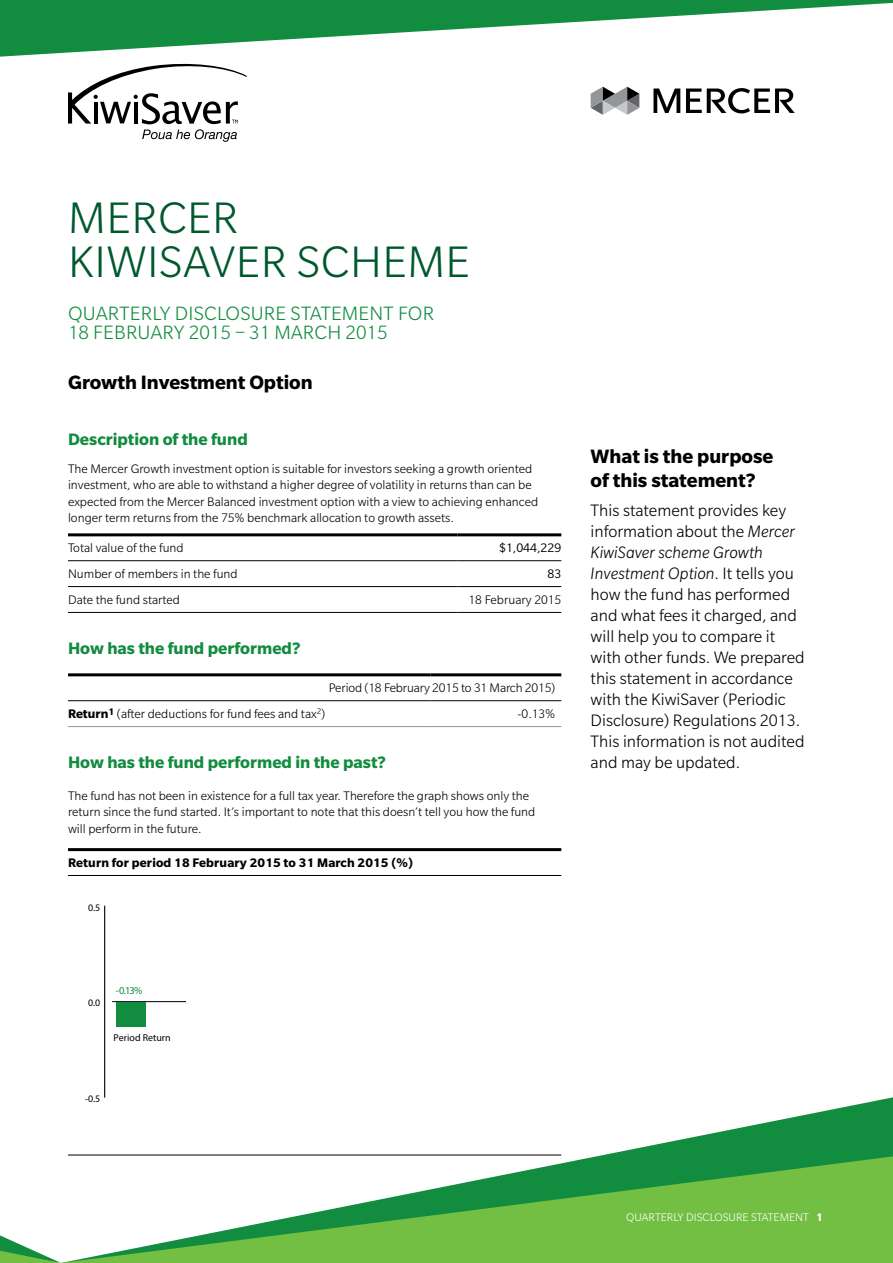
<style>
.page{position:relative;width:893px;height:1263px;background:#fff}
.page>*{position:absolute;margin:0;border:0;box-sizing:border-box;transform-origin:0 0}
.t1{font:300 48px/43.2px "Slate Pro";letter-spacing:.01em;color:#00582d}
.t2{font:300 21px/19.5px "Slate Pro";letter-spacing:.01em;color:#128c3f}
.t3{font:700 21px/24px "Slate Pro";color:#000}
.t4{font:300 18px/21px "Slate Pro";color:#000}
.t5{font:700 18px "Slate Pro";color:#128c3f}
.t6{font:300 13.5px/16.5px "Slate Pro";color:#000}
.t7{font:700 13.5px "Slate Pro";letter-spacing:.01em;color:#000}
.t8{font:13.5px "Slate Pro";color:#000}
.t9{font:300 12px "Slate Pro";color:#fff}
.t10{font:10.5px "Myriad Pro";color:#128c3f}
.t11{font:9.9px "Myriad Pro";color:#000}
.s1{font-weight:700}
.s2{font-style:italic}
</style>
<div class="page">
<svg style="left:0;top:1235px;width:61px;height:28px"></svg>
<svg style="left:591px;top:87px;width:48px;height:28px"></svg>
<svg style="left:686px;top:88px;width:109px;height:25px"></svg>
<svg style="left:653px;top:89px;width:27px;height:24px"></svg>
<svg style="left:68px;top:63px;width:179px;height:79px"></svg>
<svg style="left:68px;top:1097px;width:825px;height:59px"></svg>
<svg style="left:61px;top:1156px;width:832px;height:107px;fill:#72bf44"></svg>
<hr style="left:68px;top:533px;width:390px;height:3px;background:#000">
<hr style="left:458px;top:533px;width:103px;height:3px;background:#000">
<hr style="left:68px;top:560px;width:390px;height:1px;background:#000">
<hr style="left:458px;top:560px;width:103px;height:1px;background:#000">
<hr style="left:68px;top:586px;width:390px;height:1px;background:#000">
<hr style="left:458px;top:586px;width:103px;height:1px;background:#000">
<hr style="left:68px;top:612px;width:390px;height:1px;background:#000">
<hr style="left:458px;top:612px;width:103px;height:1px;background:#000">
<hr style="left:68px;top:726px;width:363px;height:1px;background:#939598">
<hr style="left:431px;top:726px;width:130px;height:1px;background:#939598">
<hr style="left:68px;top:673px;width:363px;height:3px;background:#000">
<hr style="left:431px;top:673px;width:130px;height:3px;background:#000">
<hr style="left:68px;top:700px;width:363px;height:1px;background:#000">
<hr style="left:431px;top:700px;width:130px;height:1px;background:#000">
<hr style="left:68px;top:848px;width:493px;height:3px;background:#000">
<hr style="left:68px;top:875px;width:493px;height:1px;background:#000">
<hr style="left:68px;top:1155px;width:493px;height:1px;background:#000">
<svg style="left:0;top:0;width:893px;height:57px;fill:#128c3f"></svg>
<hr style="left:112px;top:1001px;width:73px;height:1px;background:#000">
<hr style="left:104px;top:906px;width:1px;height:191px;background:#000">
<div style="left:116px;top:1002px;width:29px;height:24px;background:#128c3f"></div>
<h1 class="t1" style="left:68px;top:196px;width:403px">Mercer<br>KiwiSaver scheme</h1>
<h2 class="t2" style="left:68px;top:303px;width:368px">Quarterly Disclosure Statement for<br>18 february 2015 – 31 March 2015</h2>
<h2 class="t3" style="left:68px;top:370px;width:246px">Growth Investment Option</h2>
<h3 class="t5" style="left:68px;top:429px;width:181px">Description of the fund</h3>
<p class="t6" style="left:68px;top:460px;width:472px">The Mercer Growth investment option is suitable for investors seeking a growth oriented investment, who are able to withstand a higher degree of volatility in returns than can be expected from the Mercer Balanced investment option with a view to achieving enhanced longer term returns from the 75% benchmark allocation to growth assets.</p>
<p class="t6" style="left:68px;top:540px;width:117px">Total value of the fund</p>
<p class="t8" style="left:499px;top:541px;width:64px">$1,044,229</p>
<p class="t6" style="left:68px;top:565px;width:171px">Number of members in the fund</p>
<p class="t8" style="left:547px;top:567px;width:15px">83</p>
<p class="t6" style="left:68px;top:591px;width:114px">Date the fund started</p>
<p class="t6" style="left:469px;top:591px;width:94px">18 February 2015</p>
<h3 class="t5" style="left:68px;top:638px;width:234px">How has the fund performed?</h3>
<p class="t6" style="left:329px;top:680px;width:228px">Period (18 February 2015 to 31 March 2015)</p>
<p class="t6" style="left:68px;top:705px;width:259px"><span class="s1">Return</span><sup>1</sup> (after deductions for fund fees and tax<sup>2</sup>)</p>
<p class="t6" style="left:517px;top:705px;width:39px">-0.13%</p>
<h3 class="t5" style="left:68px;top:752px;width:319px">How has the fund performed in the past?</h3>
<p class="t6" style="left:68px;top:787px;width:469px">The fund has not been in existence for a full tax year. Therefore the graph shows only the return since the fund started. It’s important to note that this doesn’t tell you how the fund will perform in the future.</p>
<p class="t7" style="left:68px;top:855px;width:346px">Return for period 18 February 2015 to 31 March 2015 (%)</p>
<p class="t11" style="left:88px;top:901px;width:14px">0.5</p>
<h2 class="t3" style="left:591px;top:444px;width:184px">What is the purpose of this statement?</h2>
<p class="t4" style="left:591px;top:500px;width:216px">This statement provides key information about the <span class="s2">Mercer<br>KiwiSaver scheme Growth<br>Investment Option</span>. It tells you how the fund has performed and what fees it charged, and will help you to compare it with other funds. We prepared this statement in accordance with the KiwiSaver (Periodic<br>Disclosure) Regulations 2013.<br>This information is not audited and may be updated.</p>
<p class="t11" style="left:88px;top:997px;width:14px">0.0</p>
<p class="t10" style="left:116px;top:984px;width:28px">-0.13%</p>
<p class="t11" style="left:114px;top:1031px;width:59px">Period Return</p>
<p class="t11" style="left:85px;top:1093px;width:17px">-0.5</p>
<p class="t9" style="left:626px;top:1211px;width:42px">QUARTERLY</p>
<p class="t9" style="left:686px;top:1211px;width:50px">DISCLOSURE</p>
<p class="t9" style="left:751px;top:1211px;width:73px">STATEMENT <span class="s1">1</span></p>
</div>
